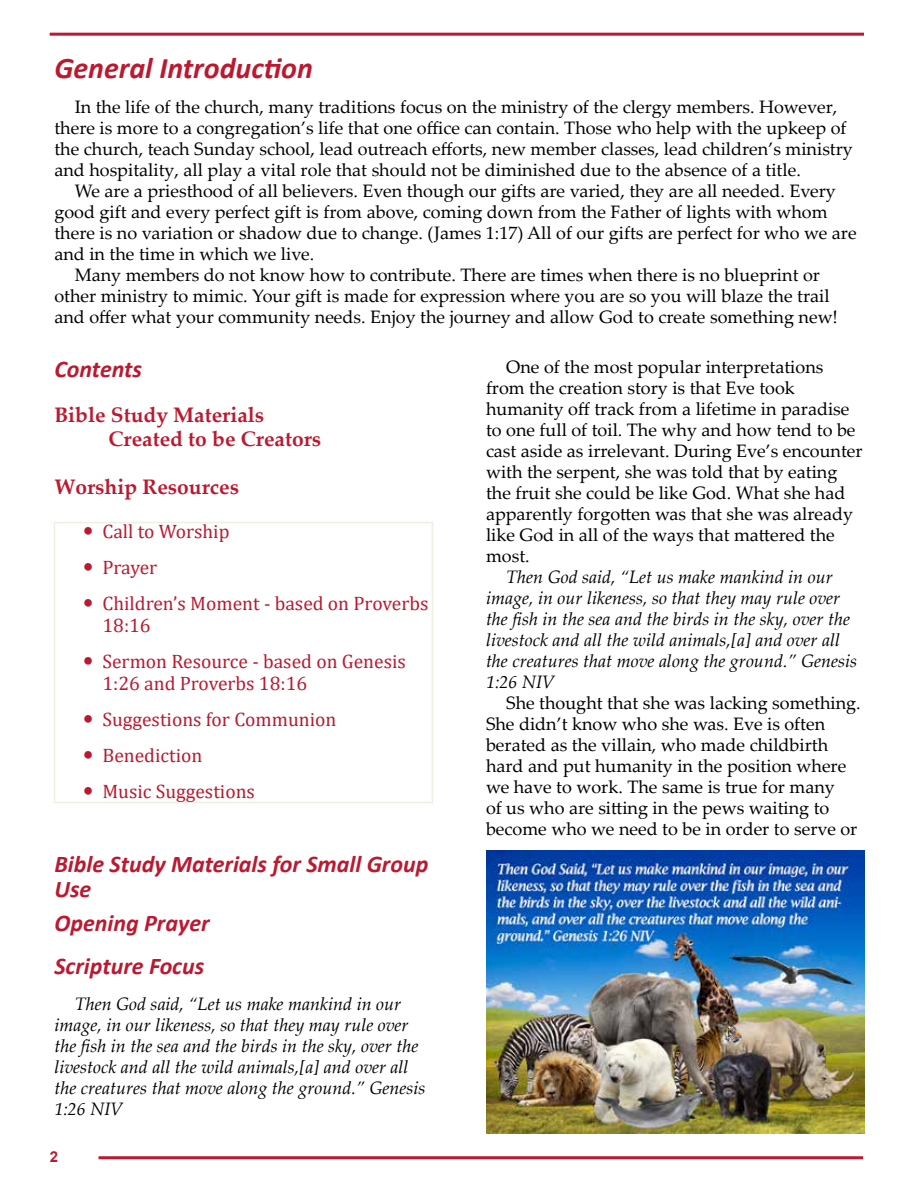
<style>
.page{position:relative;width:918px;height:1188px;background:#fff}
.page>*{position:absolute;margin:0;border:0;box-sizing:border-box;transform-origin:0 0}
.t1{font:italic 700 30px "Calibri";color:#bc1930}
.t2{font:italic 700 24px/25.5px "Calibri";color:#bc1930}
.t3{font:700 21px/24px "Palatino Linotype";color:#bc1930}
.t4{font:19.5px/35.8px "Cambria";color:#bc1930}
.t5{font:18px/21px "Palatino Linotype";color:#000}
.t6{font:italic 18px/21px "Palatino Linotype";color:#000}
.t7{font:700 15px "Arial";color:#bc1930}
</style>
<div class="page">
<hr style="left:99px;top:1156px;width:764px;height:3px;background:#bc1930">
<hr style="left:50px;top:33px;width:814px;height:3px;background:#bc1930">
<div style="left:54px;top:522px;width:379px;height:281px;border:2px solid #ebf2e4"></div>
<img style="left:487px;top:851px;width:378px;height:283px">
<h1 class="t1" style="left:54px;top:47px;width:260px">General Introduction</h1>
<p class="t5" style="left:54px;top:95px;width:800px;text-indent:20px">In the life of the church, many traditions focus on the ministry of the clergy members. However, there is more to a congregation’s life that one office can contain. Those who help with the upkeep of the church, teach Sunday school, lead outreach efforts, new member classes, lead children’s ministry and hospitality, all play a vital role that should not be diminished due to the absence of a title.</p>
<p class="t5" style="left:75px;top:179px;width:763px">We are a priesthood of all believers. Even though our gifts are varied, they are all needed. Every</p>
<p class="t5" style="left:54px;top:200px;width:775px">good gift and every perfect gift is from above, coming down from the Father of lights with whom</p>
<p class="t5" style="left:54px;top:221px;width:804px">there is no variation or shadow due to change. (James 1:17) All of our gifts are perfect for who we are</p>
<p class="t5" style="left:54px;top:242px;width:261px">and in the time in which we live.</p>
<p class="t5" style="left:75px;top:264px;width:747px">Many members do not know how to contribute. There are times when there is no blueprint or</p>
<p class="t5" style="left:54px;top:285px;width:777px">other ministry to mimic. Your gift is made for expression where you are so you will blaze the trail</p>
<p class="t5" style="left:54px;top:306px;width:785px">and offer what your community needs. Enjoy the journey and allow God to create something new!</p>
<h2 class="t2" style="left:54px;top:356px;width:89px">Contents</h2>
<p class="t3" style="left:108px;top:402px;width:214px;text-indent:-54px">Bible Study Materials<br>Created to be Creators</p>
<p class="t3" style="left:54px;top:474px;width:186px">Worship Resources</p>
<p class="t4" style="left:102px;top:513px;width:327px">Call to Worship<br>Prayer<br>Children’s Moment - based on Proverbs</p>
<p class="t4" style="left:102px;top:607px;width:305px">18:16<br>Sermon Resource - based on Genesis</p>
<p class="t4" style="left:102px;top:666px;width:235px">1:26 and Proverbs 18:16<br>Suggestions for Communion<br>Benediction<br>Music Suggestions</p>
<h2 class="t2" style="left:54px;top:850px;width:375px">Bible Study Materials for Small Group<br>Use</h2>
<h2 class="t2" style="left:54px;top:901px;width:157px;line-height:42.6px">Opening Prayer<br>Scripture Focus</h2>
<p class="t6" style="left:54px;top:993px;width:373px;text-indent:20px">Then God said, “Let us make mankind in our image, in our likeness, so that they may rule over the fish in the sea and the birds in the sky, over the livestock and all the wild animals,[a] and over all the creatures that move along the ground.” Genesis 1:26 NIV</p>
<p class="t7" style="left:50px;top:1146px;width:10px">2</p>
<p class="t5" style="left:486px;top:355px;width:378px;text-indent:20px">One of the most popular interpretations from the creation story is that Eve took humanity off track from a lifetime in paradise to one full of toil. The why and how tend to be cast aside as irrelevant. During Eve’s encounter with the serpent, she was told that by eating the fruit she could be like God. What she had apparently forgotten was that she was already like God in all of the ways that mattered the most.</p>
<p class="t6" style="left:486px;top:565px;width:373px;text-indent:20px">Then God said, “Let us make mankind in our image, in our likeness, so that they may rule over the fish in the sea and the birds in the sky, over the livestock and all the wild animals,[a] and over all the creatures that move along the ground.” Genesis 1:26 NIV</p>
<p class="t5" style="left:486px;top:691px;width:376px;text-indent:20px">She thought that she was lacking something.<br>She didn’t know who she was. Eve is often berated as the villain, who made childbirth hard and put humanity in the position where we have to work. The same is true for many<br>of us who are sitting in the pews waiting to become who we need to be in order to serve or</p>
</div>
